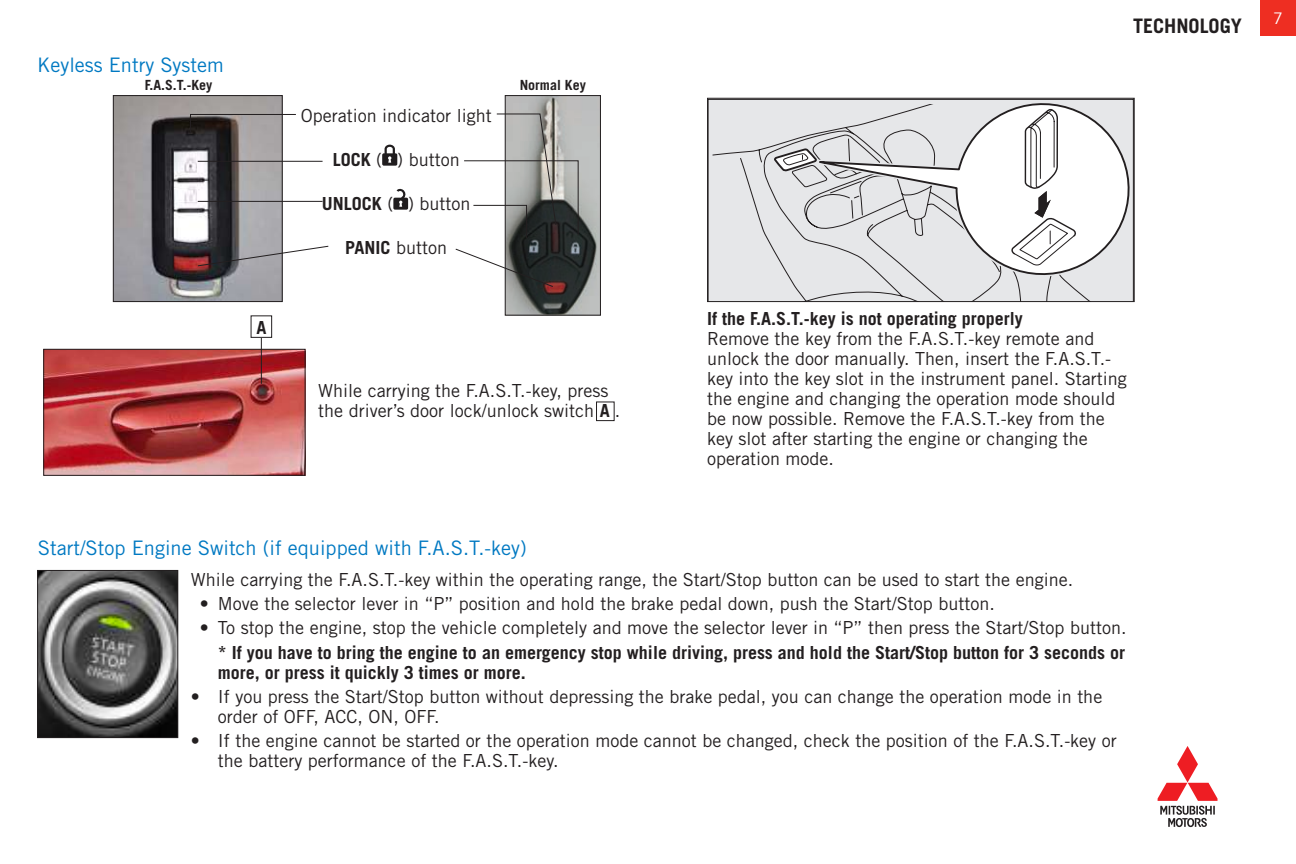
<style>
.page{position:relative;width:1296px;height:864px;background:#fff}
.page>*{position:absolute;margin:0;border:0;box-sizing:border-box;transform-origin:0 0}
.t1{font:20px "Trade Gothic";color:#0079c2}
.t2{font:700 20px "Trade Gothic";color:#231f20}
.t3{font:18px/20px "Trade Gothic";color:#231f20}
.t4{font:700 18px/20px "Trade Gothic";color:#231f20}
.t5{font:16px "Trade Gothic";color:#fff}
.t6{font:700 14px "Trade Gothic";color:#231f20}
.s1{font-weight:700}
</style>
<div class="page">
<svg style="left:1158px;top:746px;width:60px;height:81px"></svg>
<div style="left:1260px;top:0;width:36px;height:36px;background:#ee2e22"></div>
<div style="left:713px;top:104px;width:392px;height:196px;background:#e6e7e9"></div>
<svg style="left:773px;top:147px;width:19px;height:26px"></svg>
<svg style="left:792px;top:100px;width:341px;height:185px"></svg>
<svg style="left:1011px;top:109px;width:66px;height:158px"></svg>
<div style="left:707px;top:98px;width:428px;height:204px;border:1px solid #231f20"></div>
<img style="left:115px;top:97px;width:166px;height:203px">
<div style="left:113px;top:95px;width:170px;height:207px;border:1px solid #231f20"></div>
<img style="left:507px;top:97px;width:92px;height:217px">
<div style="left:505px;top:95px;width:96px;height:221px;border:1px solid #231f20"></div>
<svg style="left:382px;top:145px;width:15px;height:21px"></svg>
<svg style="left:393px;top:189px;width:15px;height:21px"></svg>
<img style="left:45px;top:351px;width:259px;height:123px">
<div style="left:43px;top:349px;width:263px;height:127px;border:1px solid #231f20"></div>
<hr style="left:261px;top:338px;width:1px;height:46px;background:#231f20">
<div style="left:251px;top:315px;width:21px;height:23px;border:1px solid #231f20"></div>
<div style="left:596px;top:401px;width:19px;height:20px;border:1px solid #231f20"></div>
<img style="left:39px;top:572px;width:137px;height:164px">
<div style="left:37px;top:570px;width:141px;height:168px;border:1px solid #231f20"></div>
<svg style="left:190px;top:113px;width:106px;height:21px;background:#7d7877"></svg>
<hr style="left:198px;top:161px;width:125px;height:1px;background:#231f20">
<hr style="left:198px;top:201px;width:125px;height:1px;background:#231f20">
<svg style="left:197px;top:245px;width:132px;height:22px"></svg>
<svg style="left:464px;top:113px;width:115px;height:126px"></svg>
<svg style="left:455px;top:248px;width:99px;height:40px"></svg>
<p class="t1" style="left:37px;top:53px;width:188px">Keyless E ntry System</p>
<p class="t6" style="left:145px;top:77px;width:69px">F.A.S.T.-Key</p>
<p class="t6" style="left:520px;top:77px;width:68px">Normal Key</p>
<p class="t3" style="left:301px;top:105px;width:193px">Operation indicator light</p>
<p class="t3" style="left:333px;top:149px;width:129px"><span class="s1">LOCK</span> ( ) button</p>
<p class="t3" style="left:322px;top:193px;width:150px"><span class="s1">UNLOCK</span> ( ) button</p>
<p class="t3" style="left:345px;top:237px;width:103px"><span class="s1">PANIC</span> button</p>
<p class="t4" style="left:256px;top:317px;width:12px">A</p>
<p class="t3" style="left:318px;top:381px;width:303px">While carrying the F.A.S.T.-key, press the driver’s door lock/unlock switch <span class="s1">A</span> .</p>
<p class="t1" style="left:38px;top:536px;width:490px">Start/Stop Engine Switch (if equipped with F.A.S.T.-key)</p>
<p class="t2" style="left:1133px;top:14px;width:110px">TECHNOLOGY</p>
<p class="t4" style="left:707px;top:308px;width:317px">If the F.A.S.T.-key is not operating properly</p>
<p class="t3" style="left:707px;top:328px;width:421px">Remove the key from the F.A.S.T.-key remote and unlock the door manually. Then, insert the F.A.S.T.- key into the key slot in the instrument panel. Starting the engine and changing the operation mode should be now possible. Remove the F.A.S.T.-key from the key slot after starting the engine or changing the operation mode.</p>
<p class="t3" style="left:191px;top:569px;width:884px">While carrying the F.A.S.T.-key within the operating range, the Start/Stop button can be used to start the engine.</p>
<p class="t3" style="left:200px;top:593px;width:796px">• Move the selector lever in “P” position and hold the brake pedal down, push the Start/Stop button.</p>
<p class="t3" style="left:200px;top:618px;width:928px">• To stop the engine, stop the vehicle completely and move the selector lever in “P” then press the Start/Stop button.</p>
<p class="t4" style="left:218px;top:642px;width:909px">* If you have to bring the engine to an emergency stop while driving, press and hold the Start/Stop button for 3 seconds or more, or press it quickly 3 times or more.</p>
<p class="t3" style="left:218px;top:686px;width:886px;text-indent:-27px">• I f you press the Start/Stop button without depressing the brake pedal, you can change the operation mode in the order of OFF, ACC , ON , OFF.</p>
<p class="t3" style="left:218px;top:731px;width:900px;text-indent:-27px">• I f the engine cannot be started or the operation mode cannot be changed, check the position of the F.A.S.T.-key or the battery performance of the F.A.S.T.-key.</p>
<p class="t5" style="left:1273px;top:9px;width:11px">7</p>
</div>
